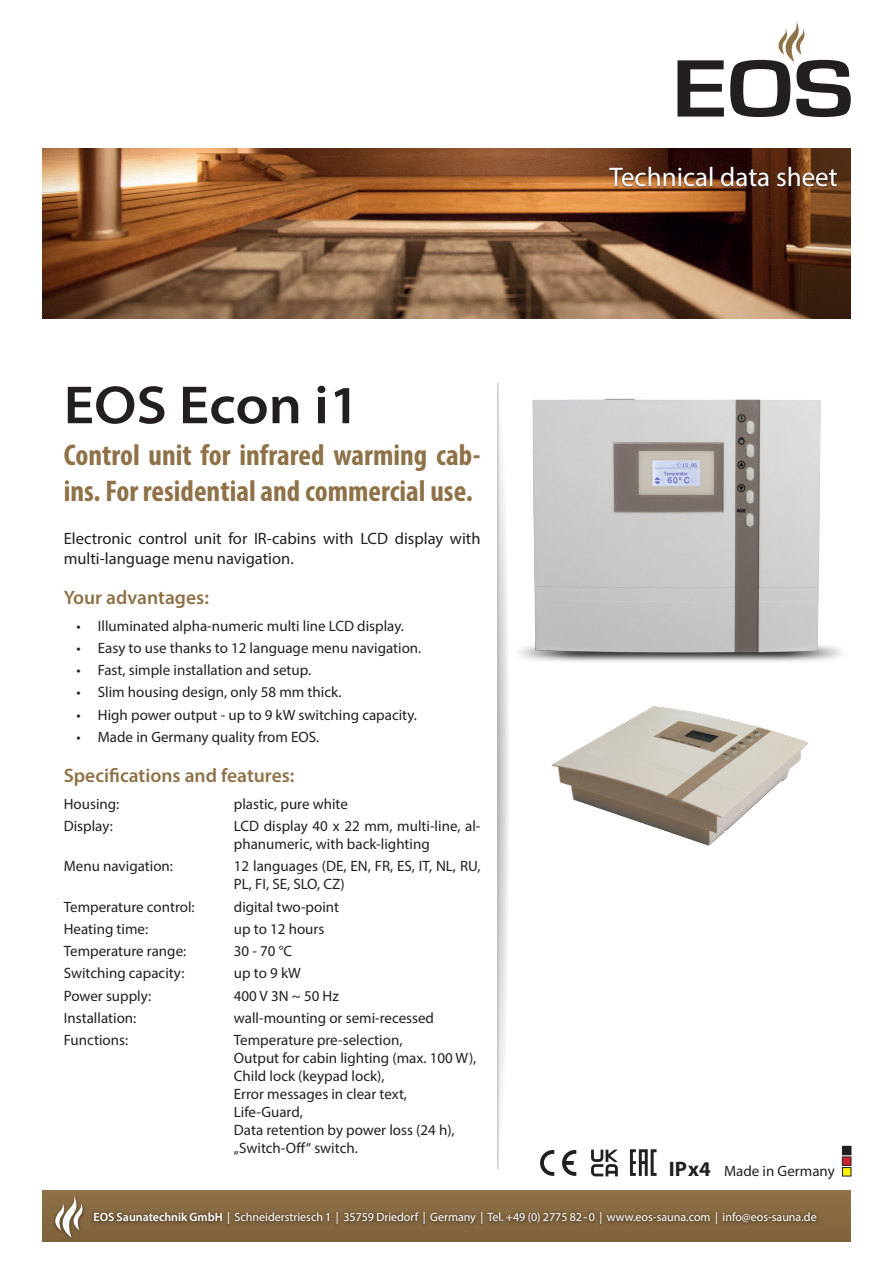
<style>
.page{position:relative;width:893px;height:1263px;background:#fff}
.page>*{position:absolute;margin:0;border:0;box-sizing:border-box;transform-origin:0 0}
.t1{font:600 semi-expanded 54px "Myriad Pro";color:#231f20}
.t2{font:700 condensed 30px/36px "Myriad Pro";color:#907248}
.t3{font:27px "Myriad Pro";color:#fff}
.t4{font:700 21px "Myriad Pro";color:#231f20}
.Fließtest{font:600 19.5px "Myriad Pro";color:#907248}
.Fließtest-2{font:16.5px/19.8px "Myriad Pro";color:#231f20}
.t5{font:15px/18px "Myriad Pro";color:#231f20}
.t6{font:12px "Myriad Pro";color:#fff}
.s1{font-weight:600}
</style>
<div class="page">
<div style="left:43px;top:1191px;width:807px;height:51px;background:#8a6d44"></div>
<svg style="left:677px;top:60px;width:47px;height:57px"></svg>
<svg style="left:730px;top:21px;width:121px;height:96px"></svg>
<img style="left:43px;top:149px;width:807px;height:170px">
<div style="left:90px;top:1208px;width:731px;height:20px;background:#231f20;opacity:.75"></div>
<div style="left:52px;top:1194px;width:34px;height:48px;background:#7e633d"></div>
<svg style="left:53px;top:1195px;width:31px;height:43px"></svg>
<svg style="left:498px;top:383px;width:10px;height:786px"></svg>
<hr style="left:497px;top:383px;width:1px;height:786px;background:#b2b3b7">
<img style="left:519px;top:398px;width:323px;height:264px">
<img style="left:551px;top:706px;width:257px;height:140px">
<svg style="left:540px;top:1150px;width:14px;height:26px"></svg>
<svg style="left:562px;top:1150px;width:14px;height:26px"></svg>
<svg style="left:591px;top:1149px;width:27px;height:27px"></svg>
<div style="left:842px;top:1146px;width:9px;height:9px;background:#231f20"></div>
<div style="left:842px;top:1157px;width:9px;height:8px;background:#d1232a"></div>
<div style="left:842px;top:1157px;width:9px;height:8px;border:1px solid #231f20"></div>
<div style="left:842px;top:1167px;width:9px;height:9px;background:#fff101"></div>
<div style="left:842px;top:1167px;width:9px;height:9px;border:1px solid #231f20"></div>
<svg style="left:630px;top:1149px;width:27px;height:27px"></svg>
<div style="left:608px;top:166px;width:231px;height:23px;background:#231f20;opacity:.75"></div>
<p class="t1" style="left:64px;top:370px;width:298px">EOS Econ i1</p>
<p class="t2" style="left:64px;top:436px;width:418px">Control unit for infrared warming cab&shy;ins. For residential and commercial use.</p>
<p class="Fließtest-2" style="left:64px;top:528px;width:418px">Electronic control unit for IR-cabins with LCD display with multi-language menu navigation.</p>
<p class="Fließtest" style="left:64px;top:585px;width:147px">Your advantages:</p>
<p class="t5" style="left:77px;top:616px;width:329px">• Illuminated alpha-numeric multi line LCD display.</p>
<p class="t5" style="left:77px;top:639px;width:346px">• Easy to use thanks to 12 language menu navigation.</p>
<p class="t5" style="left:77px;top:661px;width:236px">• Fast, simple installation and setup.</p>
<p class="t5" style="left:77px;top:683px;width:266px">• Slim housing design, only 58 mm thick.</p>
<p class="t5" style="left:77px;top:705px;width:342px">• High power output - up to 9 kW switching capacity.</p>
<p class="t5" style="left:77px;top:728px;width:244px">• Made in Germany quality from EOS.</p>
<p class="Fließtest" style="left:64px;top:763px;width:232px">Specifications and features:</p>
<p class="t5" style="left:64px;top:794px;width:57px">Housing:</p>
<p class="t5" style="left:234px;top:794px;width:116px">plastic, pure white</p>
<p class="t5" style="left:64px;top:817px;width:51px">Display:</p>
<p class="t5" style="left:234px;top:817px;width:248px">LCD display 40 x 22 mm, multi-line, al&shy;phanumeric, with back-lighting</p>
<p class="t5" style="left:64px;top:857px;width:111px">Menu navigation:</p>
<p class="t5" style="left:234px;top:857px;width:248px">12 languages (DE, EN, FR, ES, IT, NL, RU,<br>PL, FI, SE, SLO, CZ)</p>
<p class="t5" style="left:64px;top:897px;width:132px">Temperature control:</p>
<p class="t5" style="left:234px;top:897px;width:107px">digital two-point</p>
<p class="t5" style="left:64px;top:919px;width:86px">Heating time:</p>
<p class="t5" style="left:234px;top:919px;width:92px">up to 12 hours</p>
<p class="t5" style="left:64px;top:942px;width:124px">Temperature range:</p>
<p class="t5" style="left:234px;top:942px;width:60px">30 - 70 °C</p>
<p class="t5" style="left:64px;top:964px;width:122px">Switching capacity:</p>
<p class="t5" style="left:234px;top:964px;width:68px">up to 9 kW</p>
<p class="t5" style="left:64px;top:986px;width:89px">Power supply:</p>
<p class="t5" style="left:234px;top:986px;width:107px">400 V 3N ~ 50 Hz</p>
<p class="t5" style="left:64px;top:1009px;width:74px">Installation:</p>
<p class="t5" style="left:234px;top:1009px;width:202px">wall-mounting or semi-recessed</p>
<p class="t5" style="left:64px;top:1031px;width:66px">Functions:</p>
<p class="t5" style="left:234px;top:1031px;width:170px">Temperature pre-selection,</p>
<p class="t5" style="left:234px;top:1049px;width:244px">Output for cabin lighting (max. 100 W),</p>
<p class="t5" style="left:234px;top:1067px;width:152px">Child lock (keypad lock),</p>
<p class="t5" style="left:234px;top:1085px;width:175px">Error messages in clear text,</p>
<p class="t5" style="left:234px;top:1103px;width:70px">Life-Guard,</p>
<p class="t5" style="left:234px;top:1121px;width:222px">Data retention by power loss (24 h),</p>
<p class="t5" style="left:234px;top:1139px;width:125px">„Switch-Off“ switch.</p>
<p class="t3" style="left:610px;top:160px;width:230px">Technical data sheet</p>
<p class="t4" style="left:669px;top:1155px;width:44px">IP x4</p>
<p class="t5" style="left:724px;top:1162px;width:112px">Made in Germany</p>
<p class="t6" style="left:94px;top:1210px;width:725px"><span class="s1">EOS Saunatechnik GmbH</span> | Schneiderstriesch 1 | 35759 Driedorf | Germany | Tel. +49 (0) 2775 82 - 0 | www.eos-sauna.com | info@eos-sauna.de</p>
</div>
